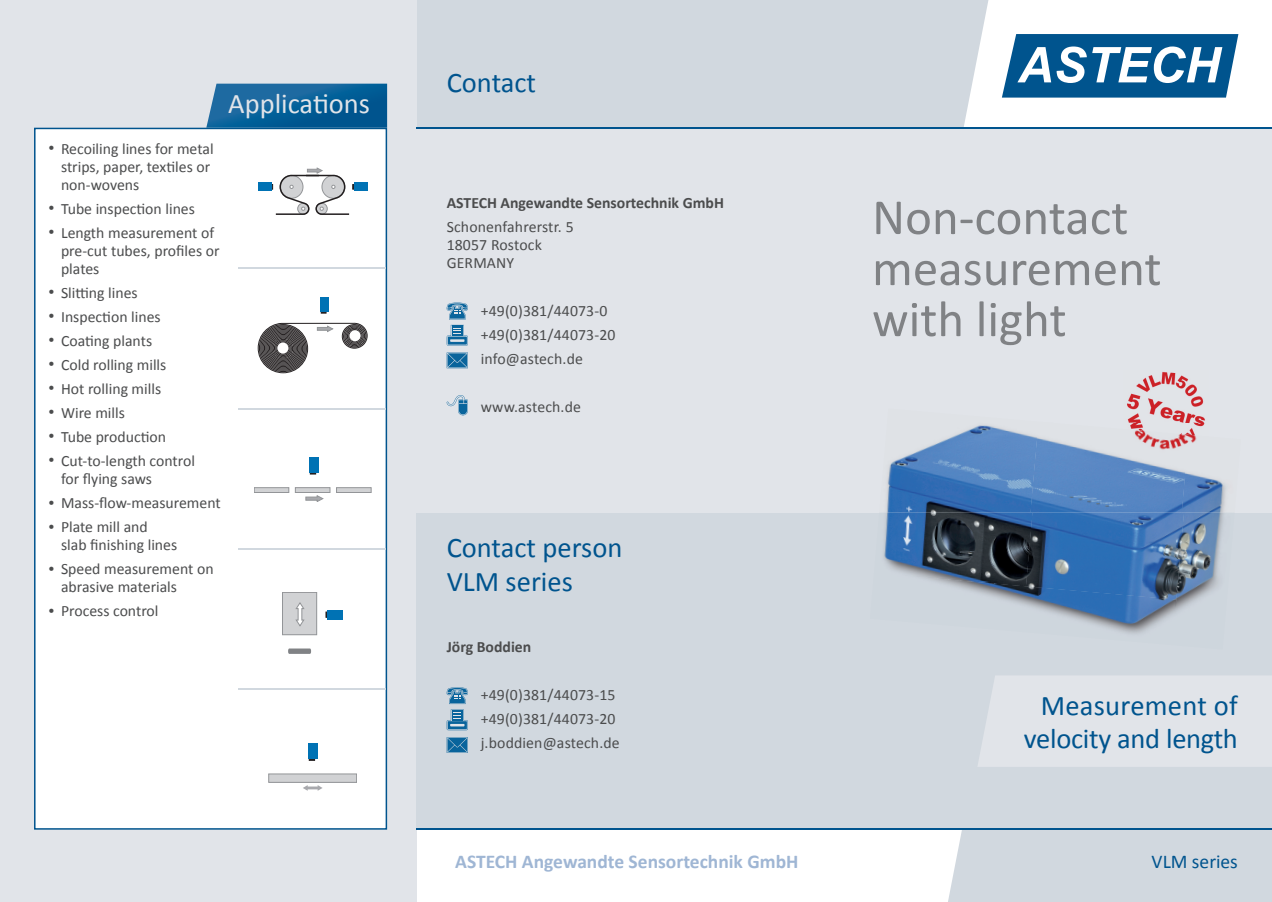
<style>
.page{position:relative;width:1272px;height:902px;background:#fff}
.page>*{position:absolute;margin:0;border:0;box-sizing:border-box;transform-origin:0 0}
.t1{font:51px/51px "Calibri";color:#808285}
.t2{font:28.5px/33px "Calibri";color:#00548e;text-align:center}
.t3{font:28.5px "Calibri";color:#e1e4e9}
.t4{font:700 19.5px "Calibri";color:#9fb6d4}
.t5{font:19.5px "Calibri";color:#00548e}
.t6{font:15.75px/18px "Calibri";color:#4b4c4d}
.t7{font:700 15.75px "Calibri";color:#4b4c4d}
.s1{font-size:13.5px}
</style>
<div class="page">
<div style="left:417px;top:0;width:571px;height:128px;background:#d1d8df"></div>
<div style="left:1px;top:128px;width:1270px;height:700px;background:#e1e4e9"></div>
<svg style="left:1002px;top:34px;width:236px;height:64px"></svg>
<div style="left:947px;top:829px;width:324px;height:72px;background:#d1d8df"></div>
<div style="left:0;top:0;width:417px;height:901px;background:#e1e4e9"></div>
<div style="left:417px;top:512px;width:854px;height:317px;background:#d1d8df"></div>
<hr style="left:417px;top:828px;width:854px;height:1px;background:#00548e">
<hr style="left:417px;top:128px;width:854px;height:1px;background:#00548e">
<div style="left:978px;top:676px;width:293px;height:90px;background:#e1e4e9"></div>
<svg style="left:446px;top:352px;width:22px;height:16px"></svg>
<svg style="left:446px;top:395px;width:22px;height:20px"></svg>
<svg style="left:446px;top:302px;width:22px;height:17px"></svg>
<svg style="left:446px;top:325px;width:22px;height:20px"></svg>
<div style="left:34px;top:128px;width:353px;height:701px;background:#fff"></div>
<svg style="left:206px;top:84px;width:181px;height:44px;background:#12649b"></svg>
<svg style="left:446px;top:687px;width:22px;height:43px"></svg>
<svg style="left:446px;top:737px;width:22px;height:15px"></svg>
<div style="left:354px;top:182px;width:14px;height:8px;background:#0072b4"></div>
<div style="left:258px;top:182px;width:13px;height:8px;background:#0072b4"></div>
<svg style="left:269px;top:168px;width:87px;height:47px;background:#dadbdc"></svg>
<div style="left:320px;top:297px;width:8px;height:15px;background:#0072b4"></div>
<svg style="left:258px;top:322px;width:109px;height:51px;background:#b1afb0"></svg>
<svg style="left:310px;top:472px;width:6px;height:2px"></svg>
<div style="left:309px;top:456px;width:9px;height:16px;background:#0072b4"></div>
<div style="left:254px;top:487px;width:35px;height:5px;background:#d1d2d4"></div>
<div style="left:254px;top:487px;width:35px;height:5px;border:1px solid #939598"></div>
<svg style="left:295px;top:487px;width:35px;height:5px"></svg>
<div style="left:336px;top:487px;width:35px;height:5px;background:#d1d2d4"></div>
<div style="left:336px;top:487px;width:35px;height:5px;border:1px solid #939598"></div>
<svg style="left:306px;top:495px;width:17px;height:6px"></svg>
<div style="left:327px;top:610px;width:16px;height:10px;background:#0072b4"></div>
<div style="left:282px;top:592px;width:35px;height:42px;background:#d1d2d4"></div>
<div style="left:282px;top:592px;width:35px;height:43px;border:1px solid #939598"></div>
<svg style="left:288px;top:648px;width:23px;height:5px"></svg>
<svg style="left:296px;top:602px;width:8px;height:24px"></svg>
<svg style="left:309px;top:758px;width:6px;height:2px"></svg>
<div style="left:308px;top:743px;width:9px;height:15px;background:#0072b4"></div>
<div style="left:269px;top:773px;width:87px;height:9px;background:#d1d2d4"></div>
<div style="left:268px;top:773px;width:89px;height:9px;border:1px solid #939598"></div>
<svg style="left:303px;top:785px;width:19px;height:5px"></svg>
<hr style="left:238px;top:268px;width:147px;height:1px;background:#d1d8df">
<hr style="left:238px;top:548px;width:147px;height:1px;background:#d1d8df">
<hr style="left:238px;top:408px;width:147px;height:1px;background:#d1d8df">
<hr style="left:238px;top:688px;width:147px;height:1px;background:#d1d8df">
<img style="left:886px;top:425px;width:144px;height:87px">
<img style="left:1030px;top:435px;width:151px;height:77px">
<img style="left:1181px;top:471px;width:45px;height:41px">
<img style="left:883px;top:512px;width:142px;height:61px">
<img style="left:1025px;top:512px;width:147px;height:61px">
<img style="left:1172px;top:512px;width:52px;height:101px">
<img style="left:905px;top:573px;width:271px;height:61px">
<img style="left:1127px;top:372px;width:78px;height:57px">
<img style="left:1123px;top:429px;width:74px;height:25px">
<h2 class="t3" style="left:228px;top:86px;width:143px">Applications</h2>
<p class="t6" style="left:61px;top:140px;width:154px;text-indent:-13px"><span class="s1">•</span> Recoiling lines for metal strips, paper, textiles or non-wovens</p>
<p class="t6" style="left:48px;top:200px;width:148px"><span class="s1">•</span> Tube inspection lines</p>
<p class="t6" style="left:61px;top:224px;width:160px;text-indent:-13px"><span class="s1">•</span> Length measurement of pre-cut tubes, profiles or plates</p>
<p class="t6" style="left:48px;top:284px;width:91px"><span class="s1">•</span> Slitting lines</p>
<p class="t6" style="left:48px;top:308px;width:114px"><span class="s1">•</span> Inspection lines</p>
<p class="t6" style="left:48px;top:332px;width:105px"><span class="s1">•</span> Coating plants</p>
<p class="t6" style="left:48px;top:356px;width:120px"><span class="s1">•</span> Cold rolling mills</p>
<p class="t6" style="left:48px;top:380px;width:114px"><span class="s1">•</span> Hot rolling mills</p>
<p class="t6" style="left:48px;top:404px;width:78px"><span class="s1">•</span> Wire mills</p>
<p class="t6" style="left:48px;top:428px;width:119px"><span class="s1">•</span> Tube production</p>
<p class="t6" style="left:61px;top:452px;width:135px;text-indent:-13px"><span class="s1">•</span> Cut-to-length control for flying saws</p>
<p class="t6" style="left:48px;top:494px;width:174px"><span class="s1">•</span> Mass-flow-measurement</p>
<p class="t6" style="left:61px;top:518px;width:118px;text-indent:-13px"><span class="s1">•</span> Plate mill and slab finishing lines</p>
<p class="t6" style="left:61px;top:560px;width:154px;text-indent:-13px"><span class="s1">•</span> Speed measurement on abrasive materials</p>
<p class="t6" style="left:48px;top:602px;width:112px"><span class="s1">•</span> Process control</p>
<h2 class="t2" style="left:446px;top:66px;width:91px">Contact</h2>
<p class="t7" style="left:446px;top:192px;width:279px">ASTECH Angewandte Sensortechnik GmbH</p>
<p class="t6" style="left:446px;top:217px;width:128px">Schonenfahrerstr. 5<br>18057 Rostock<br>GERMANY</p>
<p class="t6" style="left:480px;top:298px;width:136px;line-height:24px">+49(0)381/44073-0 +49(0)381/44073-20 info@astech.de</p>
<p class="t6" style="left:480px;top:397px;width:102px">www.astech.de</p>
<h2 class="t2" style="left:446px;top:531px;width:177px;text-align:left">Contact person<br>VLM series</h2>
<p class="t7" style="left:446px;top:636px;width:86px">Jörg Boddien</p>
<p class="t6" style="left:480px;top:683px;width:140px;line-height:24px">+49(0)381/44073-15 +49(0)381/44073-20 j.boddien@astech.de</p>
<p class="t4" style="left:455px;top:848px;width:345px">ASTECH Angewandte Sensortechnik GmbH</p>
<h1 class="t1" style="left:872px;top:192px;width:291px">Non-contact measurement with light</h1>
<h2 class="t2" style="left:1023px;top:689px;width:215px">Measurement of velocity and length</h2>
<p class="t5" style="left:1151px;top:849px;width:88px">VLM series</p>
</div>
